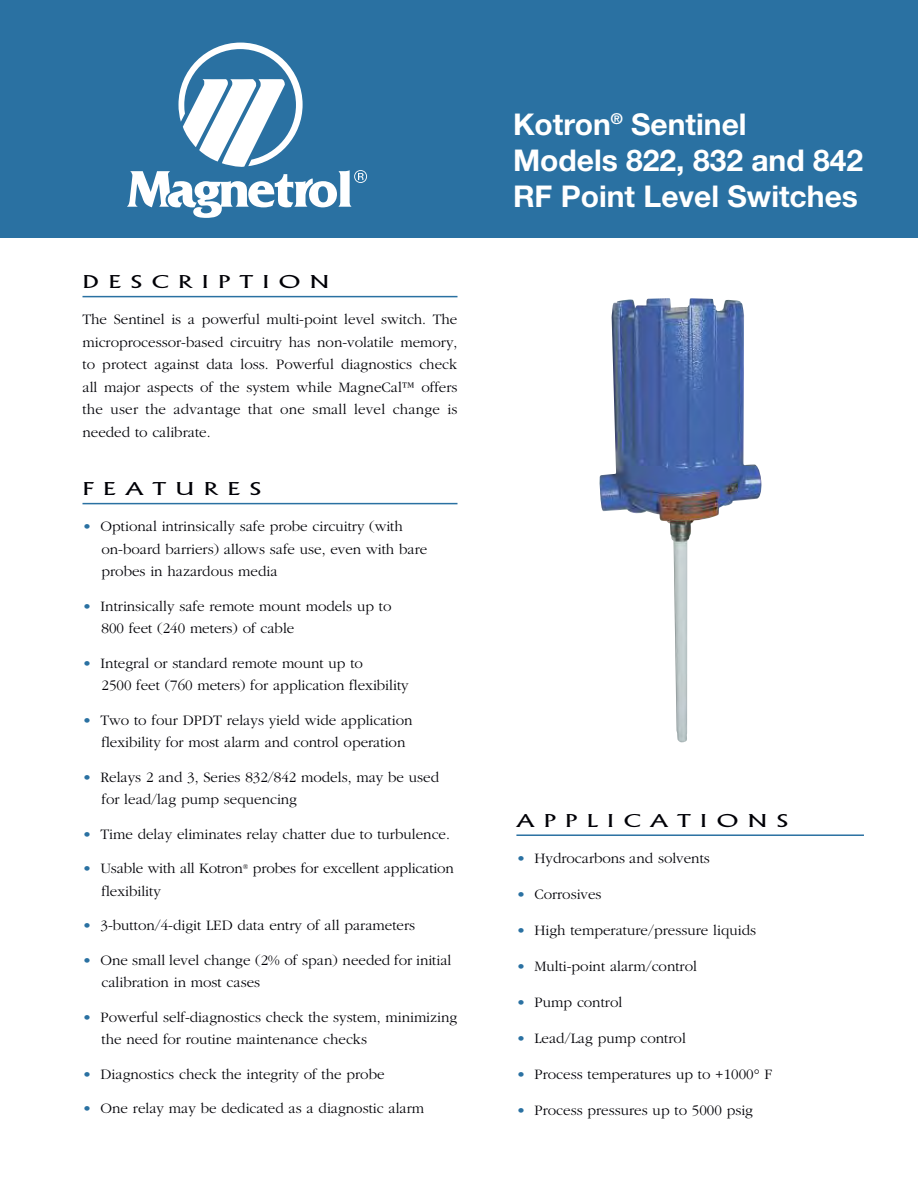
<style>
.page{position:relative;width:918px;height:1188px;background:#fff}
.page>*{position:absolute;margin:0;border:0;box-sizing:border-box;transform-origin:0 0}
.t1{font:700 30px/36px "Helvetica Neue";color:#fff}
.t2{font:300 18px "Alberta Wide";letter-spacing:.525em;color:#000006}
.t3{font:300 15px/22.5px "Garamond";color:#000006}
.s1{color:#2a71a2}
</style>
<div class="page">
<div style="left:0;top:0;width:918px;height:238px;background:#2a71a2"></div>
<svg style="left:127px;top:43px;width:240px;height:175px"></svg>
<img style="left:599px;top:298px;width:163px;height:445px">
<hr style="left:82px;top:296px;width:376px;height:1px;background:#2a71a2">
<hr style="left:82px;top:503px;width:376px;height:1px;background:#2a71a2">
<hr style="left:516px;top:834px;width:348px;height:2px;background:#2a71a2">
<p class="t2" style="left:82px;top:272px;width:249px">DESCRIPTION</p>
<p class="t3" style="left:82px;top:308px;width:377px;text-align:justify">The Sentinel is a powerful multi-point level switch. The microprocessor-based circuitry has non-volatile memory, to protect against data loss. Powerful diagnostics check all major aspects of the system while MagneCal™ offers the user the advantage that one small level change is needed to calibrate.</p>
<p class="t2" style="left:82px;top:479px;width:180px">FEATURES</p>
<p class="t3" style="left:102px;top:515px;width:327px;text-indent:-19px"><span class="s1">•</span> Optional intrinsically safe probe circuitry (with on-board barriers) allows safe use, even with bare probes in hazardous media</p>
<p class="t3" style="left:102px;top:594px;width:291px;text-indent:-19px"><span class="s1">•</span> Intrinsically safe remote mount models up to<br>800 feet (240 meters) of cable</p>
<p class="t3" style="left:102px;top:651px;width:309px;text-indent:-19px"><span class="s1">•</span> Integral or standard remote mount up to<br>2500 feet (760 meters) for application flexibility</p>
<p class="t3" style="left:102px;top:708px;width:312px;text-indent:-19px"><span class="s1">•</span> Two to four DPDT relays yield wide application flexibility for most alarm and control operation</p>
<p class="t3" style="left:102px;top:765px;width:339px;text-indent:-19px"><span class="s1">•</span> Relays 2 and 3, Series 832/842 models, may be used for lead/lag pump sequencing</p>
<p class="t3" style="left:82px;top:822px;width:369px"><span class="s1">•</span> Time delay eliminates relay chatter due to turbulence.</p>
<p class="t3" style="left:102px;top:857px;width:354px;text-indent:-19px"><span class="s1">•</span> Usable with all Kotron<sup>®</sup> probes for excellent application flexibility</p>
<p class="t3" style="left:83px;top:914px;width:334px"><span class="s1">•</span> 3-button/4-digit LED data entry of all parameters</p>
<p class="t3" style="left:102px;top:948px;width:351px;text-indent:-19px"><span class="s1">•</span> One small level change (2% of span) needed for initial calibration in most cases</p>
<p class="t3" style="left:102px;top:1005px;width:357px;text-indent:-19px"><span class="s1">•</span> Powerful self-diagnostics check the system, minimizing the need for routine maintenance checks</p>
<p class="t3" style="left:83px;top:1062px;width:304px"><span class="s1">•</span> Diagnostics check the integrity of the probe</p>
<p class="t3" style="left:83px;top:1097px;width:343px"><span class="s1">•</span> One relay may be dedicated as a diagnostic alarm</p>
<h1 class="t1" style="left:513px;top:109px;width:352px">Kotron<sup>®</sup> Sentinel<br>Models 822, 832 and 842<br>RF Point Level Switches</h1>
<p class="t2" style="left:516px;top:810px;width:274px">APPLICATIONS</p>
<p class="t3" style="left:516px;top:847px;width:195px"><span class="s1">•</span> Hydrocarbons and solvents</p>
<p class="t3" style="left:516px;top:883px;width:87px"><span class="s1">•</span> Corrosives</p>
<p class="t3" style="left:516px;top:919px;width:241px"><span class="s1">•</span> High temperature/pressure liquids</p>
<p class="t3" style="left:516px;top:955px;width:182px"><span class="s1">•</span> Multi-point alarm/control</p>
<p class="t3" style="left:516px;top:991px;width:107px"><span class="s1">•</span> Pump control</p>
<p class="t3" style="left:516px;top:1027px;width:171px"><span class="s1">•</span> Lead/Lag pump control</p>
<p class="t3" style="left:516px;top:1063px;width:257px"><span class="s1">•</span> Process temperatures up to +1000° F</p>
<p class="t3" style="left:516px;top:1099px;width:238px"><span class="s1">•</span> Process pressures up to 5000 psig</p>
</div>
